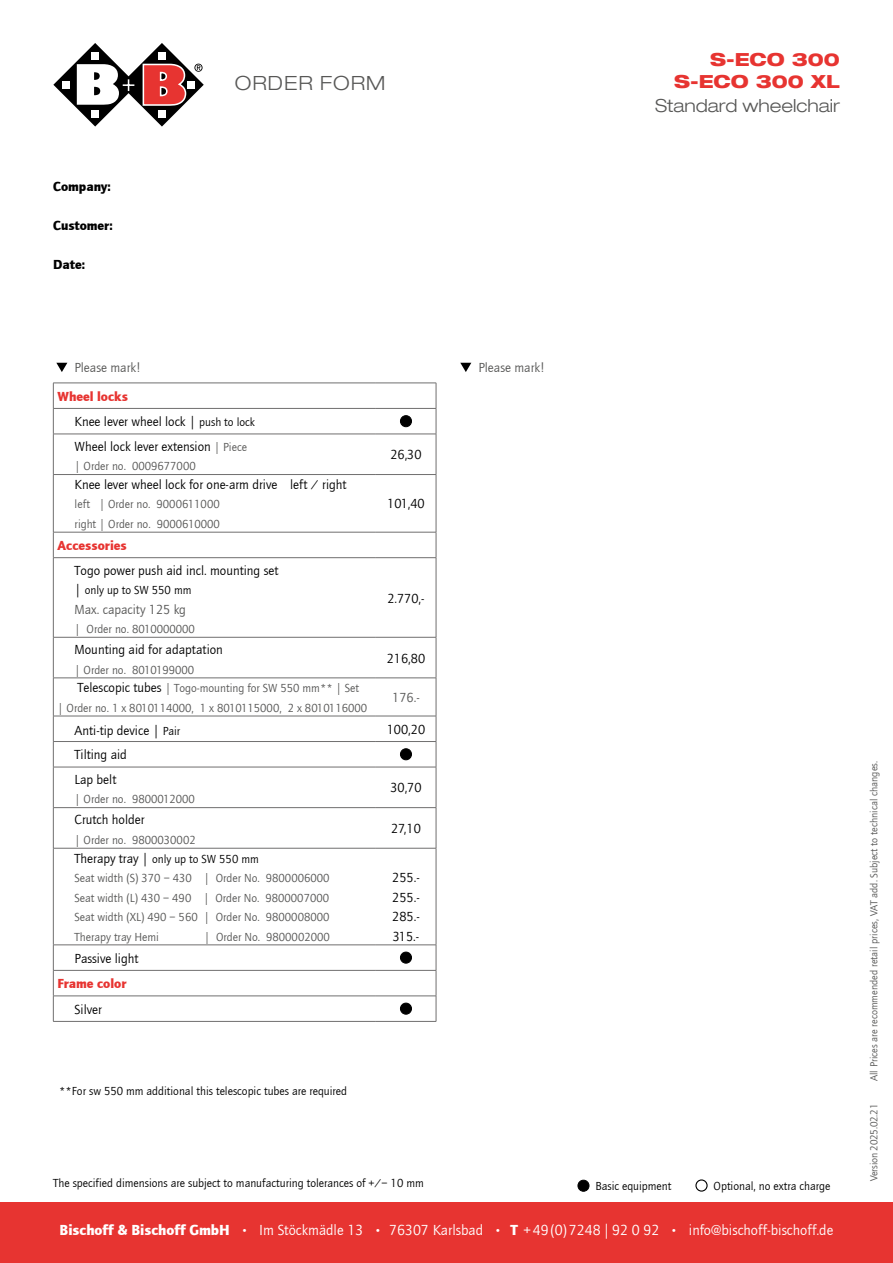
<style>
.page{position:relative;width:893px;height:1263px;background:#fff}
.page>*{position:absolute;margin:0;border:0;box-sizing:border-box;transform-origin:0 0}
.t1{font:300 19.5px "Helve Neu Lig Ext";letter-spacing:.05em;color:#575756}
.t2{font:800 18px/22.5px "Helve Neu Hea Ext";color:#e73431;text-align:right}
.t3{font:300 18px "Helve Neu Lig Ext";color:#575756}
.t4{font:15px "Quay Sans";color:#fff}
.t5{font:13.5px/19.5px "Quay Sans";color:#000}
.t6{font:13.5px "Quay Sans";color:#575756}
.t7{font:900 13.5px "Quay Sans";color:#000}
.t8{font:900 13.5px "Quay Sans";color:#e73431}
.t9{font:12px/19.5px "Quay Sans";color:#575756}
.t10{font:12px "Quay Sans";color:#000}
.t11{font:10.5px "Quay Sans";color:#575756}
.t12{font:10.5px "Quay Sans";letter-spacing:-.02em;color:#575756}
.s1{font-weight:900;color:#e73431}
.s2{font-size:12px}
.s3{font-size:12px;color:#575756}
.s4{font-size:13.5px}
.s5{font-size:13.5px;color:#000}
.s6{color:#000}
.s7{font-weight:900}
.s8{font-size:10.5px}
</style>
<div class="page">
<svg style="left:53px;top:43px;width:151px;height:84px"></svg>
<svg style="left:56px;top:363px;width:11px;height:9px"></svg>
<svg style="left:460px;top:363px;width:11px;height:9px"></svg>
<div style="left:0;top:1202px;width:893px;height:61px;background:#e73431"></div>
<div style="left:578px;top:1180px;width:11px;height:11px;background:#000;border-radius:50%"></div>
<div style="left:578px;top:1180px;width:11px;height:11px;border:1px solid #000;border-radius:50%"></div>
<div style="left:695px;top:1179px;width:13px;height:12px;border:1px solid #000;border-radius:50%"></div>
<hr style="left:53px;top:383px;width:323px;height:1px;background:#706f6f">
<hr style="left:376px;top:383px;width:60px;height:1px;background:#706f6f">
<hr style="left:53px;top:408px;width:323px;height:1px;background:#706f6f">
<svg style="left:53px;top:383px;width:1px;height:51px"></svg>
<hr style="left:376px;top:408px;width:60px;height:1px;background:#706f6f">
<svg style="left:436px;top:383px;width:1px;height:51px"></svg>
<hr style="left:53px;top:434px;width:323px;height:1px;background:#706f6f">
<hr style="left:53px;top:434px;width:1px;height:40px;background:#706f6f">
<hr style="left:376px;top:434px;width:60px;height:1px;background:#706f6f">
<hr style="left:436px;top:434px;width:1px;height:40px;background:#706f6f">
<hr style="left:53px;top:474px;width:323px;height:1px;background:#706f6f">
<hr style="left:53px;top:475px;width:1px;height:57px;background:#706f6f">
<hr style="left:376px;top:474px;width:60px;height:1px;background:#706f6f">
<hr style="left:436px;top:475px;width:1px;height:57px;background:#706f6f">
<hr style="left:53px;top:532px;width:323px;height:1px;background:#706f6f">
<svg style="left:53px;top:532px;width:1px;height:25px"></svg>
<hr style="left:376px;top:532px;width:60px;height:1px;background:#706f6f">
<svg style="left:436px;top:532px;width:1px;height:25px"></svg>
<hr style="left:53px;top:557px;width:323px;height:1px;background:#706f6f">
<hr style="left:53px;top:558px;width:1px;height:79px;background:#706f6f">
<hr style="left:376px;top:557px;width:60px;height:1px;background:#706f6f">
<hr style="left:436px;top:558px;width:1px;height:79px;background:#706f6f">
<hr style="left:53px;top:637px;width:323px;height:1px;background:#706f6f">
<hr style="left:53px;top:637px;width:1px;height:41px;background:#706f6f">
<hr style="left:376px;top:637px;width:60px;height:1px;background:#706f6f">
<hr style="left:436px;top:637px;width:1px;height:41px;background:#706f6f">
<hr style="left:53px;top:678px;width:323px;height:1px;background:#706f6f">
<hr style="left:53px;top:678px;width:1px;height:38px;background:#706f6f">
<hr style="left:376px;top:678px;width:60px;height:1px;background:#706f6f">
<hr style="left:436px;top:678px;width:1px;height:38px;background:#706f6f">
<hr style="left:53px;top:716px;width:323px;height:1px;background:#706f6f">
<hr style="left:376px;top:716px;width:60px;height:1px;background:#706f6f">
<hr style="left:53px;top:741px;width:323px;height:1px;background:#706f6f">
<svg style="left:53px;top:716px;width:1px;height:51px"></svg>
<hr style="left:376px;top:741px;width:60px;height:1px;background:#706f6f">
<svg style="left:436px;top:716px;width:1px;height:51px"></svg>
<hr style="left:53px;top:767px;width:323px;height:1px;background:#706f6f">
<hr style="left:53px;top:767px;width:1px;height:40px;background:#706f6f">
<hr style="left:376px;top:767px;width:60px;height:1px;background:#706f6f">
<hr style="left:436px;top:767px;width:1px;height:40px;background:#706f6f">
<hr style="left:53px;top:807px;width:323px;height:1px;background:#706f6f">
<hr style="left:53px;top:808px;width:1px;height:40px;background:#706f6f">
<hr style="left:376px;top:807px;width:60px;height:1px;background:#706f6f">
<hr style="left:436px;top:808px;width:1px;height:40px;background:#706f6f">
<hr style="left:53px;top:848px;width:323px;height:1px;background:#706f6f">
<hr style="left:53px;top:848px;width:1px;height:97px;background:#706f6f">
<hr style="left:376px;top:848px;width:60px;height:1px;background:#706f6f">
<hr style="left:436px;top:848px;width:1px;height:97px;background:#706f6f">
<hr style="left:53px;top:944px;width:323px;height:1px;background:#706f6f">
<hr style="left:376px;top:944px;width:60px;height:1px;background:#706f6f">
<hr style="left:53px;top:970px;width:323px;height:1px;background:#706f6f">
<hr style="left:376px;top:970px;width:60px;height:1px;background:#706f6f">
<hr style="left:53px;top:996px;width:323px;height:1px;background:#706f6f">
<svg style="left:53px;top:945px;width:1px;height:76px"></svg>
<hr style="left:376px;top:996px;width:60px;height:1px;background:#706f6f">
<svg style="left:436px;top:945px;width:1px;height:76px"></svg>
<hr style="left:53px;top:1021px;width:323px;height:1px;background:#706f6f">
<hr style="left:376px;top:1021px;width:60px;height:1px;background:#706f6f">
<div style="left:400px;top:416px;width:11px;height:11px;background:#000;border-radius:50%"></div>
<div style="left:400px;top:415px;width:12px;height:12px;border:1px solid #000;border-radius:50%"></div>
<div style="left:400px;top:749px;width:11px;height:11px;background:#000;border-radius:50%"></div>
<div style="left:400px;top:748px;width:12px;height:12px;border:1px solid #000;border-radius:50%"></div>
<div style="left:400px;top:952px;width:11px;height:11px;background:#000;border-radius:50%"></div>
<div style="left:400px;top:952px;width:12px;height:11px;border:1px solid #000;border-radius:50%"></div>
<div style="left:400px;top:1003px;width:11px;height:11px;background:#000;border-radius:50%"></div>
<div style="left:400px;top:1003px;width:12px;height:11px;border:1px solid #000;border-radius:50%"></div>
<p class="t7" style="left:53px;top:178px;width:59px">Company:</p>
<p class="t7" style="left:53px;top:217px;width:61px">Customer:</p>
<p class="t7" style="left:53px;top:256px;width:33px">Date:</p>
<h1 class="t1" style="left:235px;top:71px;width:152px">ORDER FORM</h1>
<h2 class="t2" style="left:674px;top:48px;width:167px">S-ECO 300<br>S-ECO 300 XL</h2>
<h2 class="t3" style="left:655px;top:95px;width:186px">Standard wheelchair</h2>
<p class="t6" style="left:74px;top:360px;width:68px">Please mark!</p>
<p class="t6" style="left:478px;top:360px;width:68px">Please mark!</p>
<p class="t5" style="left:75px;top:384px;width:182px;line-height:25px;text-indent:-17px"><span class="s1">Wheel locks<br></span>Knee lever wheel lock | <span class="s2">push to lock<br></span>Wheel lock lever extension <span class="s3">| Piece</span></p>
<p class="t9" style="left:75px;top:457px;width:123px">| Order no. 0009677000</p>
<p class="t5" style="left:390px;top:445px;width:33px">26,30</p>
<p class="t5" style="left:75px;top:475px;width:273px">Knee lever wheel lock for one-arm drive left / right</p>
<p class="t9" style="left:75px;top:495px;width:147px">left | Order no. 9000611000 right | Order no. 9000610000</p>
<p class="t5" style="left:387px;top:494px;width:39px">101,40</p>
<p class="t8" style="left:58px;top:537px;width:71px">Accessories</p>
<p class="t5" style="left:75px;top:560px;width:205px">Togo power push aid incl. mounting set</p>
<p class="t10" style="left:75px;top:583px;width:118px"><span class="s4">|</span> only up to SW 550 mm</p>
<p class="t6" style="left:75px;top:602px;width:113px">Max. capacity 125 kg</p>
<p class="t9" style="left:75px;top:619px;width:122px">| Order no. 8010000000</p>
<p class="t5" style="left:387px;top:588px;width:39px">2.770,-</p>
<p class="t5" style="left:75px;top:640px;width:150px">Mounting aid for adaptation</p>
<p class="t9" style="left:75px;top:660px;width:121px">| Order no. 8010199000</p>
<p class="t5" style="left:387px;top:649px;width:40px">216,80</p>
<p class="t9" style="left:58px;top:679px;width:311px;text-indent:20px"><span class="s5">Telescopic tubes</span> | Togo-mounting for SW 550 mm** | Set | Order no. 1 x 8010114000, 1 x 8010115000, 2 x 8010116000</p>
<p class="t6" style="left:392px;top:690px;width:29px">176.-</p>
<p class="t5" style="left:75px;top:721px;width:107px">Anti-tip device | <span class="s2">Pair</span></p>
<p class="t5" style="left:387px;top:720px;width:40px">100,20</p>
<p class="t5" style="left:75px;top:743px;width:54px;line-height:24.6px">Tilting aid<br>Lap belt</p>
<p class="t9" style="left:75px;top:790px;width:122px">| Order no. 9800012000</p>
<p class="t5" style="left:390px;top:778px;width:33px">30,70</p>
<p class="t5" style="left:75px;top:810px;width:72px">Crutch holder</p>
<p class="t9" style="left:75px;top:830px;width:123px">| Order no. 9800030002</p>
<p class="t9" style="left:75px;top:849px;width:256px"><span class="s5">Therapy tray |</span> <span class="s6">only up to SW 550 mm<br></span>Seat width (S) 370 – 430 | Order No. 9800006000<br>Seat width (L) 430 – 490 | Order No. 9800007000<br>Seat width (XL) 490 – 560 | Order No. 9800008000<br>Therapy tray Hemi</p>
<p class="t9" style="left:204px;top:927px;width:127px">| Order No. 9800002000</p>
<p class="t5" style="left:75px;top:949px;width:65px">Passive light</p>
<p class="t8" style="left:58px;top:976px;width:71px">Frame color</p>
<p class="t5" style="left:75px;top:1000px;width:29px">Silver</p>
<p class="t10" style="left:59px;top:1084px;width:289px">**For sw 550 mm additional this telescopic tubes are required</p>
<p class="t5" style="left:391px;top:819px;width:31px">27,10</p>
<p class="t5" style="left:392px;top:868px;width:29px;text-align:justify">255.- 255.- 285.- 315.-</p>
<p class="t10" style="left:53px;top:1176px;width:372px">The specified dimensions are subject to manufacturing tolerances of +/– 10 mm</p>
<p class="t10" style="left:595px;top:1179px;width:78px">Basic equipment</p>
<p class="t10" style="left:714px;top:1179px;width:118px">Optional, no extra charge</p>
<p class="t4" style="left:60px;top:1222px;width:775px"><span class="s7">Bischoff &amp; Bischoff GmbH</span> <span class="s8">•</span> Im Stöckmädle 13 <span class="s8">•</span> 76307 Karlsbad <span class="s8">•</span> <span class="s7">T</span> +49(0)7248|92 0 92 <span class="s8">•</span> info@bischoff-bischoff.de</p>
<p class="t11" style="left:868px;top:1081px;width:322px;rotate:-90deg">All Prices are recommended retail prices, VAT add. Subject to technical changes.</p>
<p class="t12" style="left:868px;top:1181px;width:79px;rotate:-90deg">Version 2025.02.21</p>
</div>
